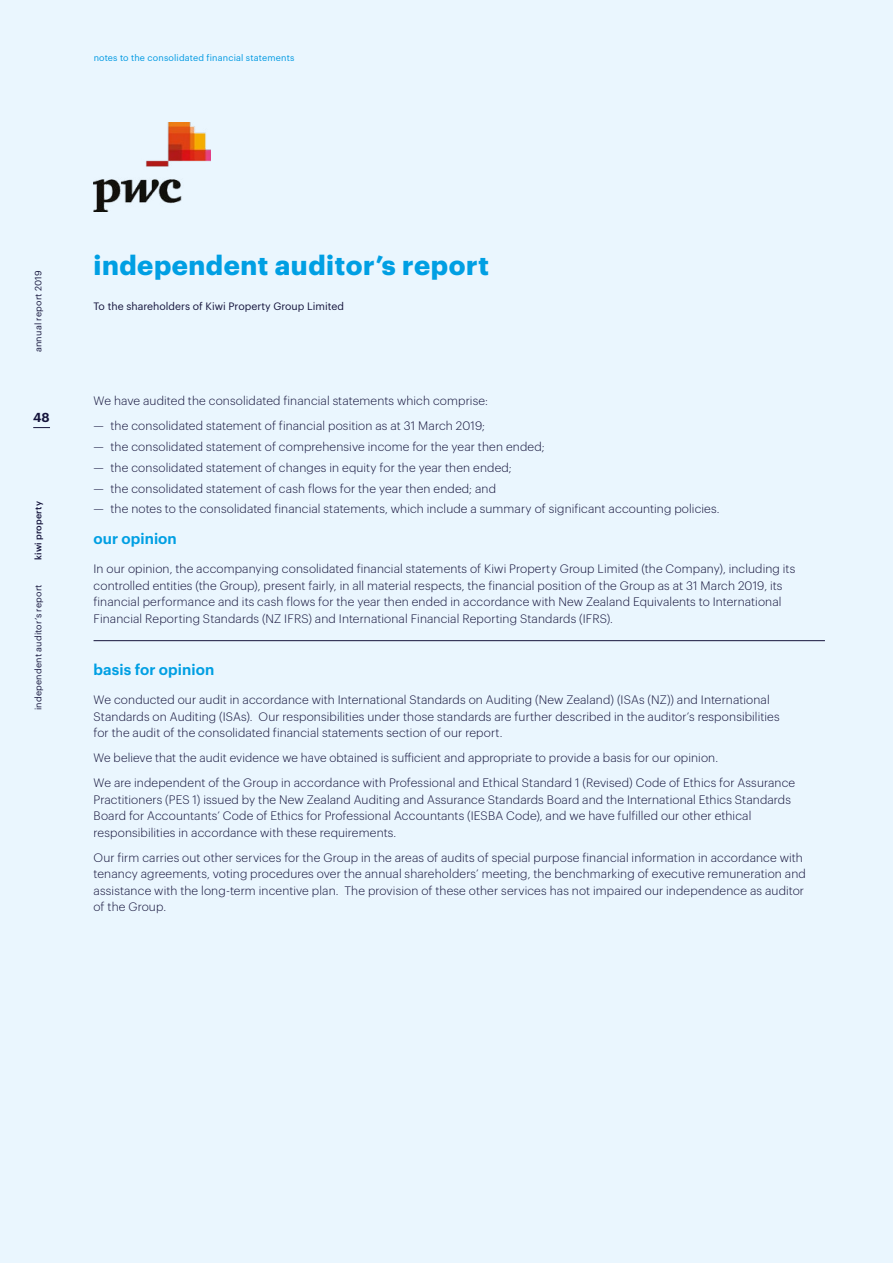
<style>
.page{position:relative;width:893px;height:1263px;background:#eaf6fe}
.page>*{position:absolute;margin:0;border:0;box-sizing:border-box;transform-origin:0 0}
.KPL_Financials_Secti{font:700 27px "Graphik";letter-spacing:.02em;color:#009fe3}
.KPL_Financials_Heade{font:600 15px "Graphik";letter-spacing:.005em;color:#009fe3}
.t1{font:600 12.75px "Graphik";color:#14133b}
.KPL_Financials_Body{font:300 12px/16.5px "Graphik";letter-spacing:.01em;color:#14133b}
.KPL_Financials_Secti-2{font:10.5px "Graphik";color:#14133b}
.KPL-Side-description{font:9px "Graphik";letter-spacing:.02em;color:#14133b}
.t2{font:9px "Graphik";letter-spacing:.02em;color:#009fe3}
.t3{font:500 9px "Graphik";letter-spacing:.02em;color:#14133b}
</style>
<div class="page">
<p class="t2" style="left:94px;top:50px;width:202px">notes to the consolidated financial statements</p>
<p class="KPL-Side-description" style="left:31px;top:352px;width:83px;rotate:-90deg">annual report 2019</p>
<p class="t1" style="left:33px;top:408px;width:18px">48</p>
<p class="t3" style="left:31px;top:560px;width:60px;rotate:-90deg">kiwi property</p>
<p class="KPL-Side-description" style="left:31px;top:710px;width:127px;rotate:-90deg">independent auditor’s report</p>
<p class="KPL_Financials_Secti" style="left:94px;top:244px;width:397px">independent auditor’s report</p>
<p class="KPL_Financials_Secti-2" style="left:94px;top:298px;width:252px">To the shareholders of Kiwi Property Group Limited</p>
<p class="KPL_Financials_Body" style="left:94px;top:392px;width:396px">We have audited the consolidated financial statements which comprise:</p>
<p class="KPL_Financials_Body" style="left:94px;top:417px;width:393px">— the consolidated statement of financial position as at 31 March 2019;</p>
<p class="KPL_Financials_Body" style="left:94px;top:437px;width:452px">— the consolidated statement of comprehensive income for the year then ended;</p>
<p class="KPL_Financials_Body" style="left:94px;top:458px;width:420px">— the consolidated statement of changes in equity for the year then ended;</p>
<p class="KPL_Financials_Body" style="left:94px;top:479px;width:404px">— the consolidated statement of cash flows for the year then ended; and</p>
<p class="KPL_Financials_Body" style="left:94px;top:500px;width:628px">— the notes to the consolidated financial statements, which include a summary of significant accounting policies.</p>
<p class="KPL_Financials_Heade" style="left:94px;top:527px;width:85px">our opinion</p>
<p class="KPL_Financials_Body" style="left:94px;top:560px;width:703px">In our opinion, the accompanying consolidated financial statements of Kiwi Property Group Limited (the Company), including its controlled entities (the Group), present fairly, in all material respects, the financial position of the Group as at 31 March 2019, its financial performance and its cash flows for the year then ended in accordance with New Zealand Equivalents to International Financial Reporting Standards (NZ IFRS) and International Financial Reporting Standards (IFRS).</p>
<p class="KPL_Financials_Heade" style="left:94px;top:658px;width:122px">basis for opinion</p>
<p class="KPL_Financials_Body" style="left:94px;top:691px;width:688px">We conducted our audit in accordance with International Standards on Auditing (New Zealand) (ISAs (NZ)) and International<br>Standards on Auditing (ISAs). Our responsibilities under those standards are further described in the auditor’s responsibilities for the audit of the consolidated financial statements section of our report.</p>
<p class="KPL_Financials_Body" style="left:94px;top:749px;width:626px">We believe that the audit evidence we have obtained is sufficient and appropriate to provide a basis for our opinion.</p>
<p class="KPL_Financials_Body" style="left:94px;top:774px;width:703px">We are independent of the Group in accordance with Professional and Ethical Standard 1 (Revised) Code of Ethics for Assurance Practitioners (PES 1) issued by the New Zealand Auditing and Assurance Standards Board and the International Ethics Standards Board for Accountants’ Code of Ethics for Professional Accountants (IESBA Code), and we have fulfilled our other ethical responsibilities in accordance with these requirements.</p>
<p class="KPL_Financials_Body" style="left:94px;top:848px;width:714px">Our firm carries out other services for the Group in the areas of audits of special purpose financial information in accordance with tenancy agreements, voting procedures over the annual shareholders’ meeting, the benchmarking of executive remuneration and assistance with the long-term incentive plan. The provision of these other services has not impaired our independence as auditor of the Group.</p>
</div>
